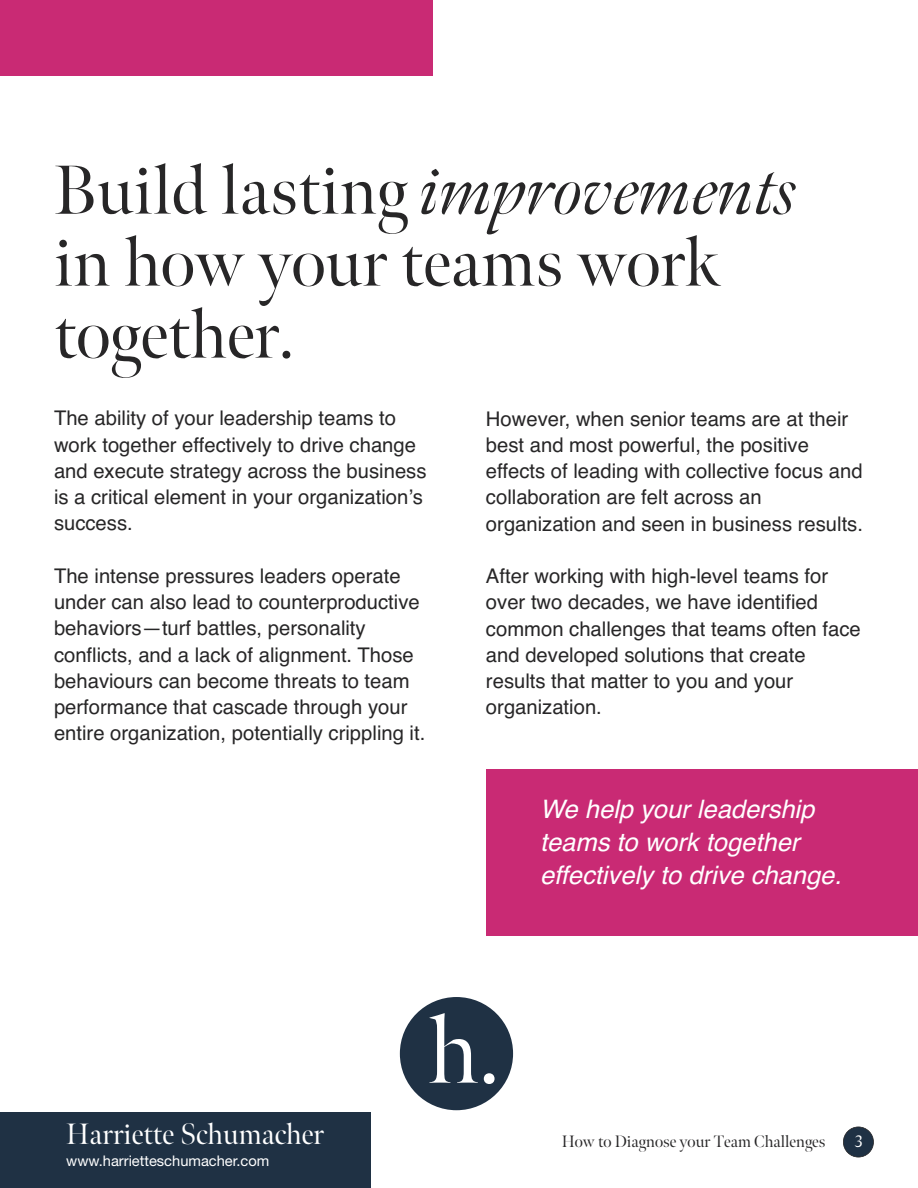
<style>
.page{position:relative;width:918px;height:1188px;background:#fff}
.page>*{position:absolute;margin:0;border:0;box-sizing:border-box;transform-origin:0 0}
.t1{font:95.1px "Meno Banner";color:#fff}
.t2{font:69px/72px "Meno Banner";color:#272627}
.t3{font:29.4px "Meno Banner";color:#fff}
.t4{font:italic 25.5px/33px "Helvetica";color:#fff}
.t5{font:20.25px/26.2px "Helvetica";color:#272627}
.t6{font:16.5px "Meno Banner";color:#272627}
.t7{font:16.5px "Meno Banner";color:#fff}
.t8{font:14.7px "Helvetica Neue";color:#fff}
.s1{font-style:italic}
</style>
<div class="page">
<div style="left:486px;top:769px;width:432px;height:167px;background:#c92a74"></div>
<div style="left:0;top:0;width:432px;height:75px;background:#c92a74"></div>
<div style="left:400px;top:997px;width:113px;height:113px;background:#1f3144;border-radius:50%"></div>
<div style="left:0;top:1113px;width:370px;height:75px;background:#1f3144"></div>
<div style="left:843px;top:1127px;width:30px;height:30px;background:#1f3144;border-radius:50%"></div>
<div style="left:843px;top:1127px;width:31px;height:30px;border:2px solid #272627;border-radius:50%"></div>
<h2 class="t2" style="left:54px;top:163px;width:745px">Build lasting <span class="s1">improvements </span>in how your teams work together.</h2>
<p class="t5" style="left:54px;top:407px;width:374px">The ability of your leadership teams to work together effectively to drive change and execute strategy across the business is a critical element in your organizationʼs success.</p>
<p class="t5" style="left:54px;top:565px;width:373px">The intense pressures leaders operate under can also lead to counterproductive behaviors—turf battles, personality conflicts, and a lack of alignment. Those behaviours can become threats to team performance that cascade through your entire organization, potentially crippling it.</p>
<p class="t5" style="left:486px;top:407px;width:379px">However, when senior teams are at their best and most powerful, the positive effects of leading with collective focus and collaboration are felt across an organization and seen in business results.</p>
<p class="t5" style="left:486px;top:565px;width:376px">After working with high-level teams for over two decades, we have identified common challenges that teams often face and developed solutions that create results that matter to you and your organization.</p>
<h3 class="t3" style="left:66px;top:1123px;width:259px">Harriette Schumacher</h3>
<p class="t8" style="left:66px;top:1155px;width:205px">www.harrietteschumacher.com</p>
<p class="t4" style="left:540px;top:795px;width:303px">We help your leadership teams to work together effectively to drive change.</p>
<h1 class="t1" style="left:428px;top:1013px;width:72px">h.</h1>
<p class="t6" style="left:562px;top:1135px;width:265px">How to Diagnose your Team Challenges</p>
<p class="t7" style="left:855px;top:1135px;width:9px">3</p>
</div>
